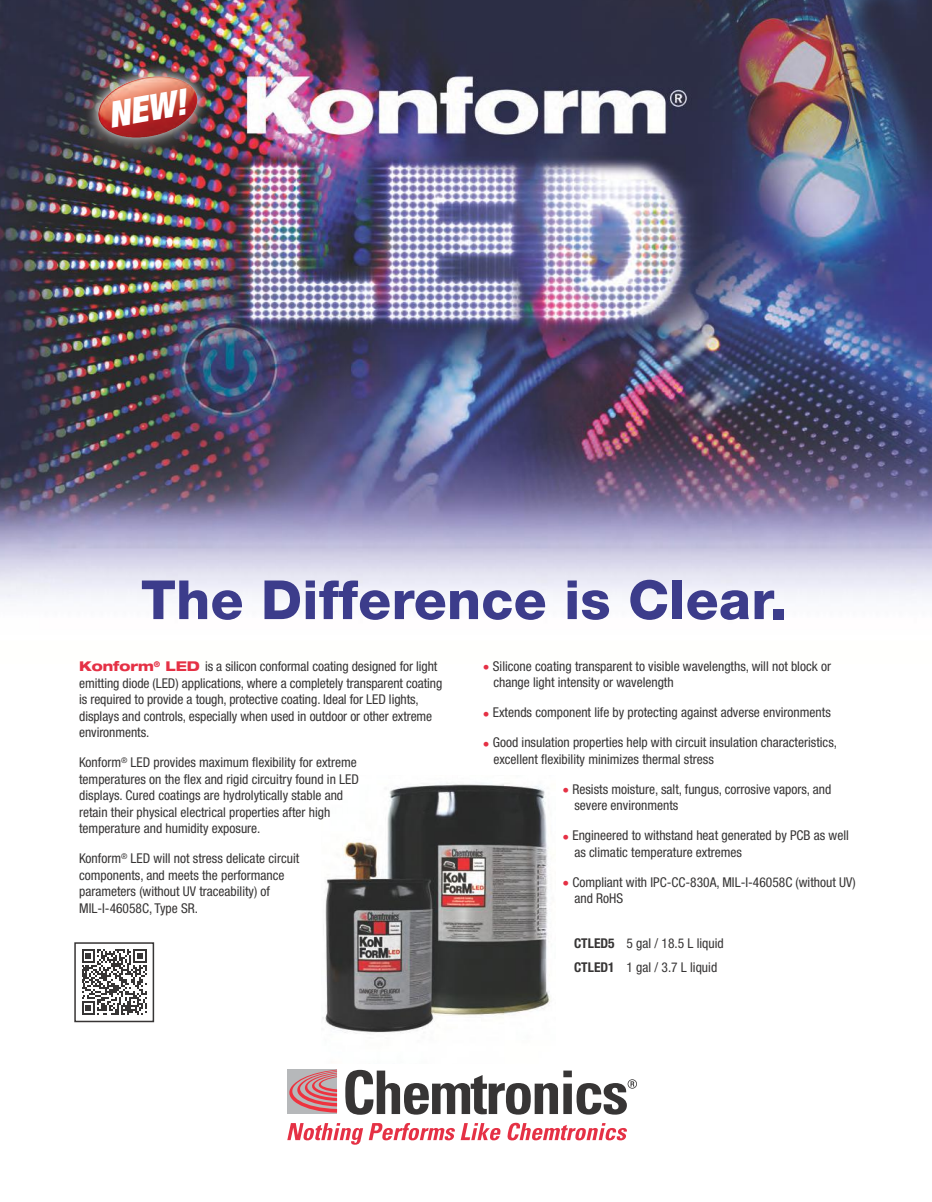
<style>
.page{position:relative;width:932px;height:1202px;background:#fff}
.page>*{position:absolute;margin:0;border:0;box-sizing:border-box;transform-origin:0 0}
.t1{font:800 54px "Helvetica Neue";letter-spacing:.005em;color:#3c3c8b}
.t2{font:italic 900 condensed 36px "Helvetica Neue";color:#fff}
.t3{font:condensed 13.5px/16.5px "Helvetica Neue";color:#373535}
.s1{font-weight:800;font-stretch:expanded;color:#e53145}
.s2{color:#e53145}
.s3{font-weight:700}
</style>
<div class="page">
<img style="left:0;top:0;width:932px;height:1141px">
<img style="left:321px;top:775px;width:234px;height:288px">
<div style="left:75px;top:943px;width:78px;height:78px;background:#fff"></div>
<svg style="left:82px;top:949px;width:65px;height:66px"></svg>
<div style="left:74px;top:942px;width:80px;height:80px;border:2px solid #373535"></div>
<img style="left:70px;top:67px;width:142px;height:104px">
<img style="left:86px;top:64px;width:123px;height:86px">
<img style="left:98px;top:76px;width:94px;height:62px">
<svg style="left:345px;top:1069px;width:292px;height:45px"></svg>
<svg style="left:287px;top:1112px;width:50px;height:2px"></svg>
<svg style="left:287px;top:1069px;width:50px;height:43px;background:#c9898e"></svg>
<svg style="left:287px;top:1123px;width:76px;height:21px"></svg>
<svg style="left:369px;top:1122px;width:258px;height:18px"></svg>
<svg style="left:0;top:0;width:8px;height:8px"></svg>
<svg style="left:924px;top:0;width:8px;height:8px"></svg>
<h2 class="t2" style="left:104px;top:93px;width:80px;rotate:-10deg">NEW!</h2>
<h1 class="t1" style="left:141px;top:567px;width:647px">The Difference is Clear.</h1>
<p class="t3" style="left:79px;top:658px;width:365px"><span class="s1">Konform</span><sup>®</sup> <span class="s1">LED</span> is a silicon conformal coating designed for light emitting diode (LED) applications, where a completely transparent coating is required to provide a tough, protective coating. Ideal for LED lights, displays and controls, especially when used in outdoor or other extreme environments.</p>
<p class="t3" style="left:79px;top:754px;width:281px">Konform<sup>®</sup> LED provides maximum flexibility for extreme temperatures on the flex and rigid circuitry found in LED displays. Cured coatings are hydrolytically stable and retain their physical electrical properties after high temperature and humidity exposure.</p>
<p class="t3" style="left:79px;top:850px;width:222px">Konform<sup>®</sup> LED will not stress delicate circuit components, and meets the performance parameters (without UV traceability) of MIL-I-46058C, Type SR.</p>
<p class="t3" style="left:493px;top:657px;width:339px;text-indent:-11px"><span class="s2">•</span> Silicone coating transparent to visible wavelengths, will not block or change light intensity or wavelength</p>
<p class="t3" style="left:483px;top:704px;width:349px"><span class="s2">•</span> Extends component life by protecting against adverse environments</p>
<p class="t3" style="left:493px;top:734px;width:345px;text-indent:-11px"><span class="s2">•</span> Good insulation properties help with circuit insulation characteristics, excellent flexibility minimizes thermal stress</p>
<p class="t3" style="left:574px;top:780px;width:258px;text-indent:-12px"><span class="s2">•</span> Resists moisture, salt, fungus, corrosive vapors, and severe environments</p>
<p class="t3" style="left:574px;top:827px;width:276px;text-indent:-12px"><span class="s2">•</span> Engineered to withstand heat generated by PCB as well as climatic temperature extremes</p>
<p class="t3" style="left:574px;top:873px;width:283px;text-indent:-12px"><span class="s2">•</span> Compliant with IPC-CC-830A, MIL-I-46058C (without UV) and RoHS</p>
<p class="t3" style="left:574px;top:931px;width:151px;line-height:23.2px"><span class="s3">CTLED5</span> 5 gal / 18.5 L liquid<br><span class="s3">CTLED1</span> 1 gal / 3.7 L liquid</p>
</div>
